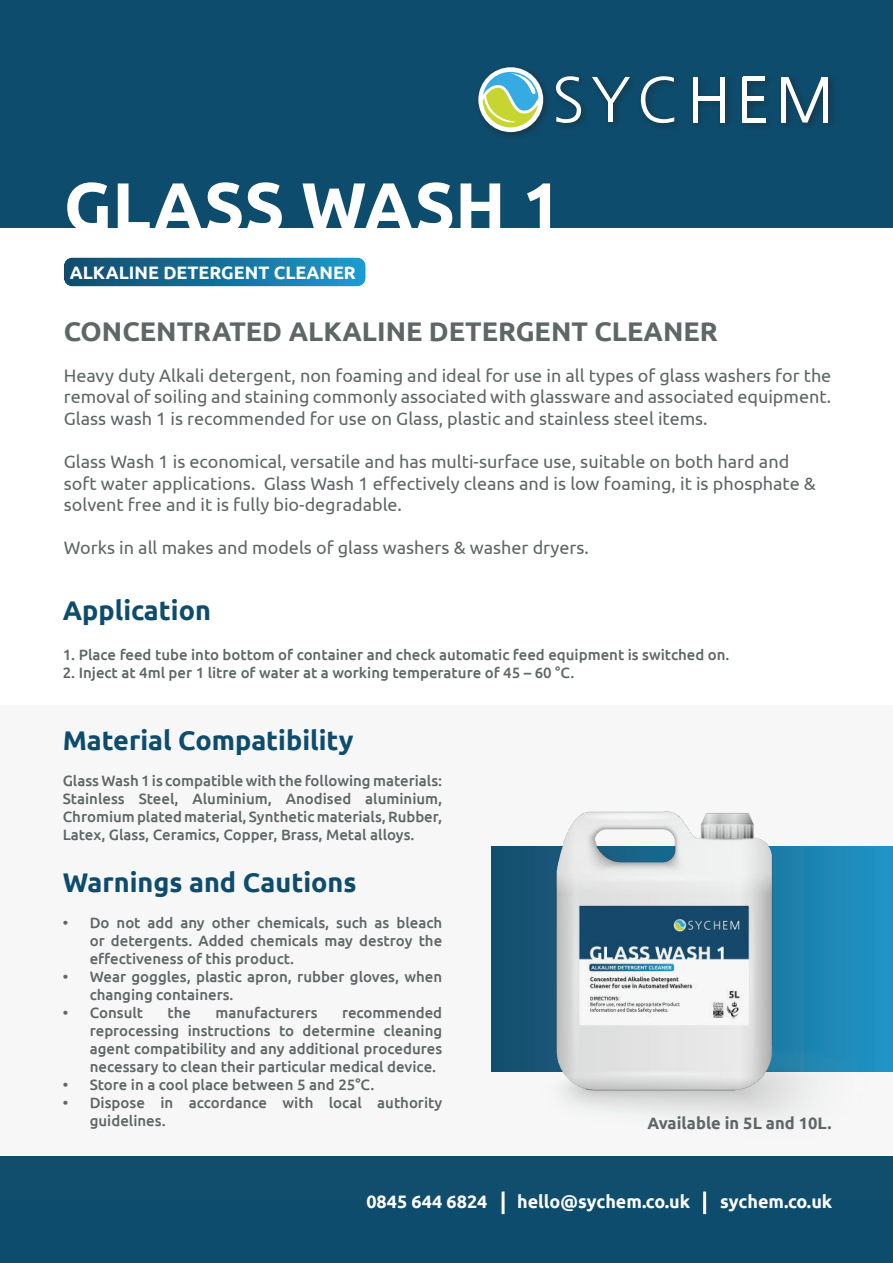
<style>
.page{position:relative;width:893px;height:1263px;background:#fff}
.page>*{position:absolute;margin:0;border:0;box-sizing:border-box;transform-origin:0 0}
.t1{font:700 69px "Ubuntu";color:#fff}
.t2{font:700 27px "Ubuntu";color:#0e4c6d}
.t3{font:700 27px "Ubuntu";color:#5e6666}
.t4{font:18px/21.6px "Ubuntu";color:#5e6666;text-align:justify}
.t5{font:700 18px "Ubuntu";color:#fff}
.t6{font:700 16.5px "Ubuntu";color:#5e6666}
.t7{font:500 15px/18px "Ubuntu";color:#5e6666;text-align:justify}
</style>
<div class="page">
<div style="left:0;top:0;width:893px;height:227px;background:#0e4c6d"></div>
<div style="left:474px;top:63px;width:363px;height:79px;background:#231f20;opacity:.5"></div>
<svg style="left:478px;top:67px;width:65px;height:65px"></svg>
<svg style="left:556px;top:75px;width:26px;height:50px"></svg>
<hr style="left:609px;top:100px;width:4px;height:22px;background:#fff">
<svg style="left:592px;top:77px;width:38px;height:26px"></svg>
<hr style="left:693px;top:77px;width:4px;height:45px;background:#fff">
<div style="left:720px;top:77px;width:5px;height:45px;background:#fff"></div>
<hr style="left:694px;top:97px;width:30px;height:4px;background:#fff">
<hr style="left:743px;top:97px;width:21px;height:4px;background:#fff">
<div style="left:742px;top:77px;width:5px;height:45px;background:#fff"></div>
<hr style="left:743px;top:77px;width:22px;height:4px;background:#fff">
<hr style="left:743px;top:118px;width:23px;height:4px;background:#fff">
<svg style="left:638px;top:76px;width:36px;height:54px"></svg>
<svg style="left:483px;top:72px;width:55px;height:55px;background:#9ac9a4"></svg>
<svg style="left:782px;top:77px;width:46px;height:45px"></svg>
<div style="left:0;top:1157px;width:893px;height:106px;background:#0e4c6d"></div>
<hr style="left:703px;top:1191px;width:3px;height:23px;background:#fff">
<hr style="left:502px;top:1191px;width:3px;height:23px;background:#fff">
<svg style="left:64px;top:257px;width:302px;height:29px;background:#1e769e"></svg>
<svg style="left:0;top:811px;width:893px;height:388px"></svg>
<h1 class="t1" style="left:64px;top:178px;width:499px">GLASS WASH 1</h1>
<p class="t5" style="left:70px;top:265px;width:288px">ALKALINE DETERGENT CLEANER</p>
<h2 class="t3" style="left:64px;top:320px;width:655px">CONCENTRATED ALKALINE DETERGENT CLEANER</h2>
<p class="t4" style="left:64px;top:365px;width:769px">Heavy duty Alkali detergent, non foaming and ideal for use in all types of glass washers for the removal of soiling and staining commonly associated with glassware and associated equipment.<br>Glass wash 1 is recommended for use on Glass, plastic and stainless steel items.</p>
<p class="t4" style="left:64px;top:452px;width:754px;text-align:left">Glass Wash 1 is economical, versatile and has multi-surface use, suitable on both hard and soft water applications. Glass Wash 1 effectively cleans and is low foaming, it is phosphate &amp; solvent free and it is fully bio-degradable.</p>
<p class="t4" style="left:64px;top:537px;width:527px">Works in all makes and models of glass washers &amp; washer dryers.</p>
<h2 class="t2" style="left:63px;top:599px;width:150px">Application</h2>
<p class="t7" style="left:63px;top:647px;width:668px">1. Place feed tube into bottom of container and check automatic feed equipment is switched on.</p>
<p class="t7" style="left:63px;top:665px;width:513px">2. Inject at 4ml per 1 litre of water at a working temperature of 45 – 60 °C.</p>
<h2 class="t2" style="left:63px;top:729px;width:292px">Material Compatibility</h2>
<p class="t7" style="left:63px;top:773px;width:381px">Glass Wash 1 is compatible with the following materials:<br>Stainless Steel, Aluminium, Anodised aluminium, Chromium plated material, Synthetic materials, Rubber, Latex, Glass, Ceramics, Copper, Brass, Metal alloys.</p>
<h2 class="t2" style="left:63px;top:871px;width:295px">Warnings and Cautions</h2>
<p class="t7" style="left:90px;top:915px;width:354px;text-indent:-27px">• Do not add any other chemicals, such as bleach or detergents. Added chemicals may destroy the effectiveness of this product.</p>
<p class="t7" style="left:90px;top:969px;width:354px;text-indent:-27px">• Wear goggles, plastic apron, rubber gloves, when changing containers.</p>
<p class="t7" style="left:63px;top:1005px;width:82px">• Consult</p>
<p class="t7" style="left:168px;top:1005px;width:25px">the</p>
<p class="t7" style="left:215px;top:1005px;width:104px">manufacturers</p>
<p class="t7" style="left:90px;top:1005px;width:354px;text-indent:252px">recommended reprocessing instructions to determine cleaning agent compatibility and any additional procedures necessary to clean their particular medical device.</p>
<p class="t7" style="left:63px;top:1077px;width:313px">• Store in a cool place between 5 and 25°C.</p>
<p class="t7" style="left:90px;top:1095px;width:354px;text-indent:-27px">• Dispose in accordance with local authority guidelines.</p>
<p class="t5" style="left:366px;top:1194px;width:123px">0845 644 6824</p>
<p class="t6" style="left:647px;top:1116px;width:186px">Available in 5L and 10L.</p>
<p class="t5" style="left:517px;top:1194px;width:175px">hello@sychem.co.uk</p>
<p class="t5" style="left:720px;top:1194px;width:114px">sychem.co.uk</p>
</div>
